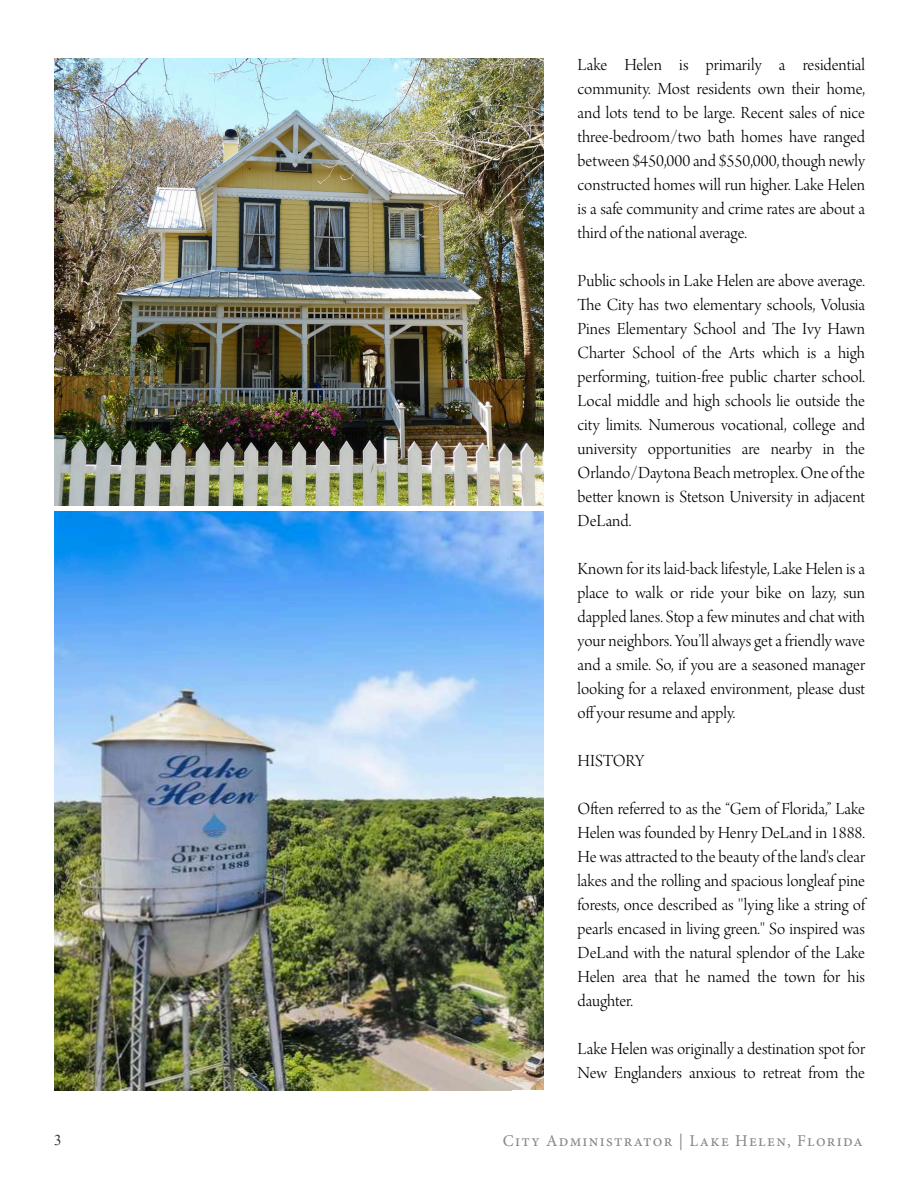
<style>
.page{position:relative;width:918px;height:1188px;background:#fff}
.page>*{position:absolute;margin:0;border:0;box-sizing:border-box;transform-origin:0 0}
.t1{font:18px/24px "Arno Pro Light Display";color:#000;text-align:justify}
.t2{font:16.5px "Minion Pro";letter-spacing:.075em;color:#878787}
.t3{font:15px "Times New Roman";color:#323232}
</style>
<div class="page">
<img style="left:54px;top:58px;width:490px;height:447px">
<img style="left:54px;top:512px;width:489px;height:579px">
<p class="t1" style="left:578px;top:55px;width:289px">Lake Helen is primarily a residential community. Most residents own their home, and lots tend to be large. Recent sales of nice three-bedroom/two bath homes have ranged between $450,000 and $550,000, though newly constructed homes will run higher. Lake Helen is a safe community and crime rates are about a third of the national average.</p>
<p class="t1" style="left:578px;top:271px;width:289px">Public schools in Lake Helen are above average.<br>The City has two elementary schools, Volusia Pines Elementary School and The Ivy Hawn Charter School of the Arts which is a high performing, tuition-free public charter school.<br>Local middle and high schools lie outside the city limits. Numerous vocational, college and university opportunities are nearby in the Orlando/Daytona Beach metroplex. One of the better known is Stetson University in adjacent DeLand.</p>
<p class="t1" style="left:578px;top:559px;width:289px">Known for its laid-back lifestyle, Lake Helen is a place to walk or ride your bike on lazy, sun dappled lanes. Stop a few minutes and chat with your neighbors. You’ll always get a friendly wave and a smile. So, if you are a seasoned manager looking for a relaxed environment, please dust off your resume and apply.</p>
<p class="t1" style="left:578px;top:751px;width:68px">HISTORY</p>
<p class="t1" style="left:578px;top:799px;width:289px">Often referred to as the “Gem of Florida,” Lake Helen was founded by Henry DeLand in 1888.<br>He was attracted to the beauty of the land's clear lakes and the rolling and spacious longleaf pine forests, once described as ''lying like a string of pearls encased in living green.'' So inspired was DeLand with the natural splendor of the Lake Helen area that he named the town for his daughter.</p>
<p class="t1" style="left:578px;top:1039px;width:289px">Lake Helen was originally a destination spot for<br>New Englanders anxious to retreat from the</p>
<p class="t3" style="left:54px;top:1134px;width:9px">3</p>
<p class="t2" style="left:503px;top:1134px;width:362px">City Administrator | Lake Helen, Florida</p>
</div>
